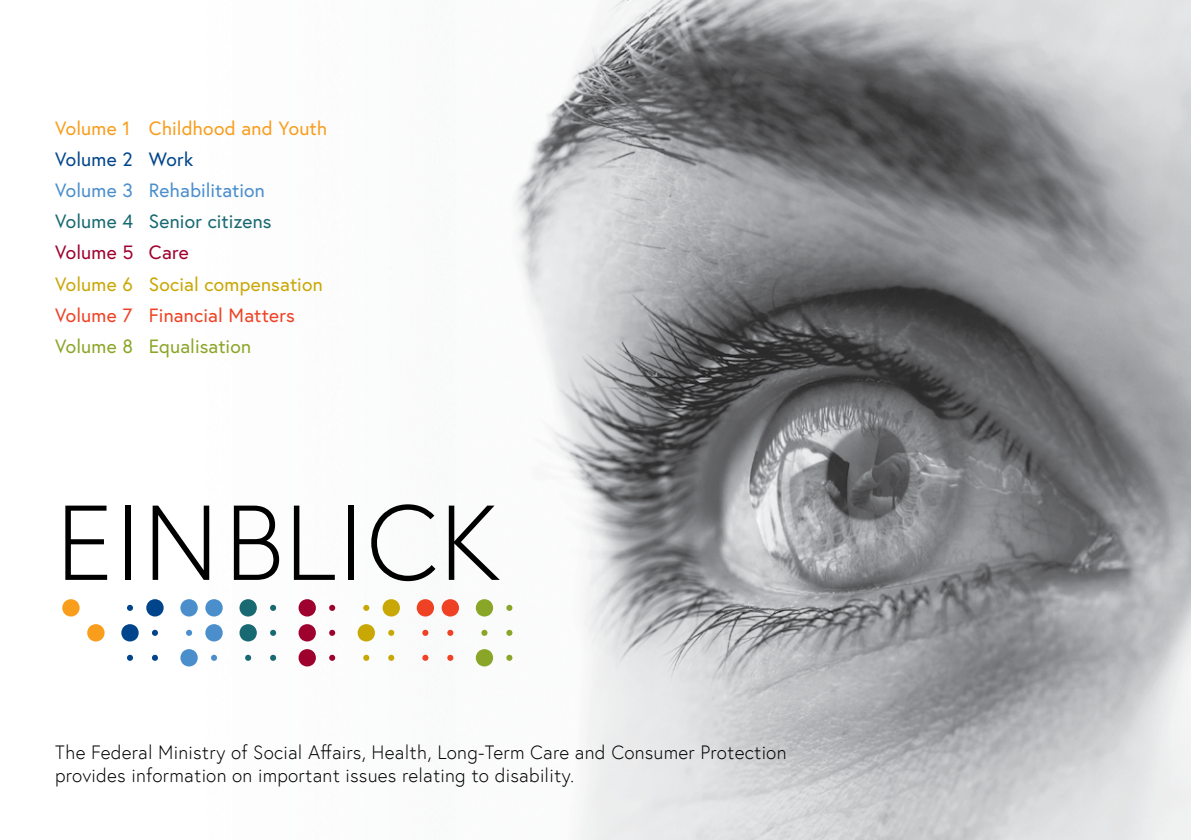
<style>
.page{position:relative;width:1191px;height:840px;background:#fff}
.page>*{position:absolute;margin:0;border:0;box-sizing:border-box;transform-origin:0 0}
.Neu_für_Ein_blick_U3_Sujet_Schriftzug_Ei{font:300 106px "Europa Austria";color:#000}
.t1{font:84px "Braille";color:#f99d1c}
.Neu_für_Ein_blick_U3_Sujet_Fließtext_Suj{font:300 19.2px/23px "Europa Austria";letter-spacing:.01em;color:#000}
.Neu_für_Ein_blick_P_Fließtext_ohne_Absta{font:19.2px "Europa Austria";letter-spacing:.01em;color:#c9a705}
.Neu_für_Ein_blick_P_Fließtext_ohne_Absta-2{font:19.2px "Europa Austria";letter-spacing:.01em;color:#f99d1c}
.Neu_für_Ein_blick_P_Fließtext_ohne_Absta-3{font:19.2px "Europa Austria";letter-spacing:.005em;color:#ef4123}
.Neu_für_Ein_blick_P_Fließtext_ohne_Absta-4{font:19.2px "Europa Austria";letter-spacing:.005em;color:#4a8ecc}
.Neu_für_Ein_blick_P_Fließtext_ohne_Absta-5{font:19.2px "Europa Austria";letter-spacing:.005em;color:#186972}
.Neu_für_Ein_blick_P_Fließtext_ohne_Absta-6{font:19.2px "Europa Austria";letter-spacing:.005em;color:#8aa628}
.Neu_für_Ein_blick_P_Fließtext_ohne_Absta-7{font:19.2px "Europa Austria";letter-spacing:.01em;color:#00458b}
.Neu_für_Ein_blick_P_Fließtext_ohne_Absta-8{font:19.2px "Europa Austria";letter-spacing:.01em;color:#9e012e}
.s1{color:#00458b}
.s2{color:#4a8ecc}
.s3{color:#186972}
.s4{color:#9e012e}
.s5{color:#c9a705}
.s6{color:#ef4123}
.s7{color:#8aa628}
</style>
<div class="page">
<img style="left:514px;top:0;width:677px;height:839px">
<p class="Neu_für_Ein_blick_P_Fließtext_ohne_Absta-2" style="left:55px;top:115px;width:273px">Volume 1 Childhood and Youth</p>
<p class="Neu_für_Ein_blick_P_Fließtext_ohne_Absta-7" style="left:55px;top:147px;width:140px">Volume 2 Work</p>
<p class="Neu_für_Ein_blick_P_Fließtext_ohne_Absta-4" style="left:55px;top:178px;width:211px">Volume 3 Rehabilitation</p>
<p class="Neu_für_Ein_blick_P_Fließtext_ohne_Absta-5" style="left:55px;top:209px;width:218px">Volume 4 Senior citizens</p>
<p class="Neu_für_Ein_blick_P_Fließtext_ohne_Absta-8" style="left:55px;top:240px;width:135px">Volume 5 Care</p>
<p class="Neu_für_Ein_blick_P_Fließtext_ohne_Absta" style="left:55px;top:271px;width:269px">Volume 6 Social compensation</p>
<p class="Neu_für_Ein_blick_P_Fließtext_ohne_Absta-3" style="left:55px;top:302px;width:241px">Volume 7 Financial Matters</p>
<p class="Neu_für_Ein_blick_P_Fließtext_ohne_Absta-6" style="left:55px;top:334px;width:197px">Volume 8 Equalisation</p>
<h1 class="Neu_für_Ein_blick_U3_Sujet_Schriftzug_Ei" style="left:55px;top:476px;width:447px">EINBLICK</h1>
<h2 class="t1" style="left:54px;top:588px;width:474px">E<span class="s1">i</span><span class="s2">n</span><span class="s3">b</span><span class="s4">l</span><span class="s5">i</span><span class="s6">c</span><span class="s7">k</span></h2>
<p class="Neu_für_Ein_blick_U3_Sujet_Fließtext_Suj" style="left:55px;top:740px;width:733px">The Federal Ministry of Social Affairs, Health, Long-Term Care and Consumer Protection provides information on important issues relating to disability.</p>
</div>
